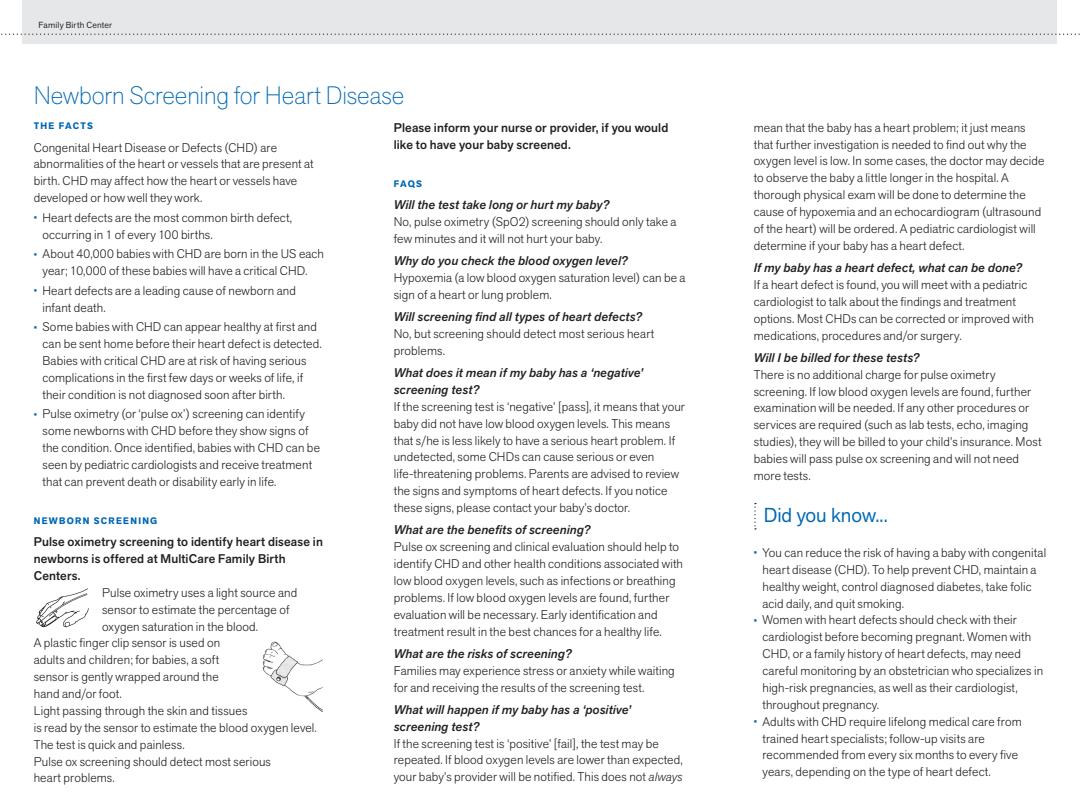
<style>
.page{position:relative;width:1080px;height:810px;background:#fff}
.page>*{position:absolute;margin:0;border:0;box-sizing:border-box;transform-origin:0 0}
.Headline{font:200 25px "Akzid Grtsk Next";letter-spacing:-.005em;color:#0168b3}
.Headline-2{font:20px "Akzid Grtsk Next";letter-spacing:-.005em;color:#0168b3}
.Body_text{font:300 12.5px/16.9px "Akzid Grtsk Next";letter-spacing:.01em;color:#231f20}
.Body_text-2{font:12.5px/16.9px "Akzid Grtsk Next Med It";letter-spacing:.015em;color:#231f20}
.Body_text-3{font:500 12.5px/16.9px "Akzid Grtsk Next";letter-spacing:.01em;color:#231f20}
.t1{font:700 9.38px "Akzid Grtsk Next";letter-spacing:.135em;color:#0168b3}
.t2{font:8.75px "Akzid Grtsk Next";letter-spacing:.025em;color:#231f20}
.s1{font-style:italic}
.s2{font-weight:400;font-size:10.62px;color:#0168b3}
</style>
<div class="page">
<div style="left:22px;top:0;width:1036px;height:43px;background:#e6e7e9"></div>
<svg style="left:1px;top:34px;width:1079px;height:1px"></svg>
<img style="left:262px;top:641px;width:61px;height:71px">
<img style="left:36px;top:588px;width:53px;height:40px">
<svg style="left:754px;top:503px;width:2px;height:27px"></svg>
<p class="t2" style="left:39px;top:19px;width:75px">Family Birth Center</p>
<p class="Headline" style="left:34px;top:79px;width:372px">Newborn Screening for Heart Disease</p>
<p class="Body_text-3" style="left:394px;top:119px;width:276px">Please inform your nurse or provider, if you would like to have your baby screened.</p>
<p class="t1" style="left:394px;top:177px;width:30px">FAQS</p>
<p class="Body_text-2" style="left:394px;top:196px;width:217px">Will the test take long or hurt my baby?</p>
<p class="Body_text" style="left:394px;top:213px;width:284px">No, pulse oximetry (SpO2) screening should only take a few minutes and it will not hurt your baby.</p>
<p class="Body_text-2" style="left:394px;top:252px;width:236px">Why do you check the blood oxygen level?</p>
<p class="Body_text" style="left:394px;top:269px;width:293px">Hypoxemia (a low blood oxygen saturation level) can be a sign of a heart or lung problem.</p>
<p class="Body_text-2" style="left:394px;top:308px;width:250px">Will screening find all types of heart defects?</p>
<p class="Body_text" style="left:394px;top:325px;width:262px">No, but screening should detect most serious heart problems.</p>
<p class="Body_text-2" style="left:394px;top:364px;width:251px">What does it mean if my baby has a ‘negative’ screening test?</p>
<p class="Body_text" style="left:394px;top:398px;width:293px">If the screening test is ‘negative’ [pass], it means that your baby did not have low blood oxygen levels. This means that s/he is less likely to have a serious heart problem. If undetected, some CHDs can cause serious or even life-threatening problems. Parents are advised to review the signs and symptoms of heart defects. If you notice these signs, please contact your baby’s doctor.</p>
<p class="Body_text-2" style="left:394px;top:521px;width:198px">What are the benefits of screening?</p>
<p class="Body_text" style="left:394px;top:538px;width:291px">Pulse ox screening and clinical evaluation should help to identify CHD and other health conditions associated with low blood oxygen levels, such as infections or breathing problems. If low blood oxygen levels are found, further evaluation will be necessary. Early identification and treatment result in the best chances for a healthy life.</p>
<p class="Body_text-2" style="left:394px;top:645px;width:179px">What are the risks of screening?</p>
<p class="Body_text" style="left:394px;top:662px;width:283px">Families may experience stress or anxiety while waiting for and receiving the results of the screening test.</p>
<p class="Body_text-2" style="left:394px;top:701px;width:239px">What will happen if my baby has a ‘positive’ screening test?</p>
<p class="Body_text" style="left:394px;top:735px;width:291px">If the screening test is ‘positive’ [fail], the test may be repeated. If blood oxygen levels are lower than expected, your baby’s provider will be notified. This does not <span class="s1">always</span></p>
<p class="t1" style="left:34px;top:120px;width:61px">THE FACTS</p>
<p class="Body_text" style="left:34px;top:139px;width:281px">Congenital Heart Disease or Defects (CHD) are abnormalities of the heart or vessels that are present at birth. CHD may affect how the heart or vessels have developed or how well they work.</p>
<p class="Body_text" style="left:42px;top:209px;width:251px;text-indent:-9px"><span class="s2">•</span> Heart defects are the most common birth defect, occurring in 1 of every 100 births.</p>
<p class="Body_text" style="left:42px;top:245px;width:283px;text-indent:-9px"><span class="s2">•</span> About 40,000 babies with CHD are born in the US each year; 10,000 of these babies will have a critical CHD.</p>
<p class="Body_text" style="left:42px;top:282px;width:255px;text-indent:-9px"><span class="s2">•</span> Heart defects are a leading cause of newborn and infant death.</p>
<p class="Body_text" style="left:42px;top:318px;width:281px;text-indent:-9px"><span class="s2">•</span> Some babies with CHD can appear healthy at first and can be sent home before their heart defect is detected.<br>Babies with critical CHD are at risk of having serious complications in the first few days or weeks of life, if their condition is not diagnosed soon after birth.</p>
<p class="Body_text" style="left:42px;top:405px;width:279px;text-indent:-9px"><span class="s2">•</span> Pulse oximetry (or ‘pulse ox’) screening can identify some newborns with CHD before they show signs of the condition. Once identified, babies with CHD can be seen by pediatric cardiologists and receive treatment that can prevent death or disability early in life.</p>
<p class="t1" style="left:34px;top:515px;width:125px">NEWBORN SCREENING</p>
<p class="Body_text-3" style="left:34px;top:533px;width:291px">Pulse oximetry screening to identify heart disease in newborns is offered at MultiCare Family Birth<br>Centers.</p>
<p class="Body_text" style="left:102px;top:584px;width:197px">Pulse oximetry uses a light source and sensor to estimate the percentage of oxygen saturation in the blood.</p>
<p class="Body_text" style="left:34px;top:634px;width:188px;text-align:justify">A plastic finger clip sensor is used on adults and children; for babies, a soft sensor is gently wrapped around the hand and/or foot.</p>
<p class="Body_text" style="left:34px;top:702px;width:285px">Light passing through the skin and tissues<br>is read by the sensor to estimate the blood oxygen level.</p>
<p class="Body_text" style="left:34px;top:736px;width:153px">The test is quick and painless.</p>
<p class="Body_text" style="left:34px;top:753px;width:239px">Pulse ox screening should detect most serious heart problems.</p>
<p class="Body_text" style="left:754px;top:119px;width:292px">mean that the baby has a heart problem; it just means that further investigation is needed to find out why the oxygen level is low. In some cases, the doctor may decide to observe the baby a little longer in the hospital. A thorough physical exam will be done to determine the cause of hypoxemia and an echocardiogram (ultrasound of the heart) will be ordered. A pediatric cardiologist will determine if your baby has a heart defect.</p>
<p class="Body_text-2" style="left:754px;top:259px;width:270px">If my baby has a heart defect, what can be done?</p>
<p class="Body_text" style="left:754px;top:276px;width:282px">If a heart defect is found, you will meet with a pediatric cardiologist to talk about the findings and treatment options. Most CHDs can be corrected or improved with medications, procedures and/or surgery.</p>
<p class="Body_text-2" style="left:754px;top:349px;width:167px">Will I be billed for these tests?</p>
<p class="Body_text" style="left:754px;top:366px;width:289px">There is no additional charge for pulse oximetry screening. If low blood oxygen levels are found, further examination will be needed. If any other procedures or services are required (such as lab tests, echo, imaging studies), they will be billed to your child’s insurance. Most babies will pass pulse ox screening and will not need more tests.</p>
<p class="Headline-2" style="left:764px;top:502px;width:126px">Did you know...</p>
<p class="Body_text" style="left:762px;top:544px;width:285px;text-indent:-9px"><span class="s2">•</span> You can reduce the risk of having a baby with congenital heart disease (CHD). To help prevent CHD, maintain a healthy weight, control diagnosed diabetes, take folic acid daily, and quit smoking.</p>
<p class="Body_text" style="left:762px;top:611px;width:282px;text-indent:-9px"><span class="s2">•</span> Women with heart defects should check with their cardiologist before becoming pregnant. Women with CHD, or a family history of heart defects, may need careful monitoring by an obstetrician who specializes in high-risk pregnancies, as well as their cardiologist, throughout pregnancy.</p>
<p class="Body_text" style="left:762px;top:713px;width:261px;text-indent:-9px"><span class="s2">•</span> Adults with CHD require lifelong medical care from trained heart specialists; follow-up visits are recommended from every six months to every five years, depending on the type of heart defect.</p>
</div>
